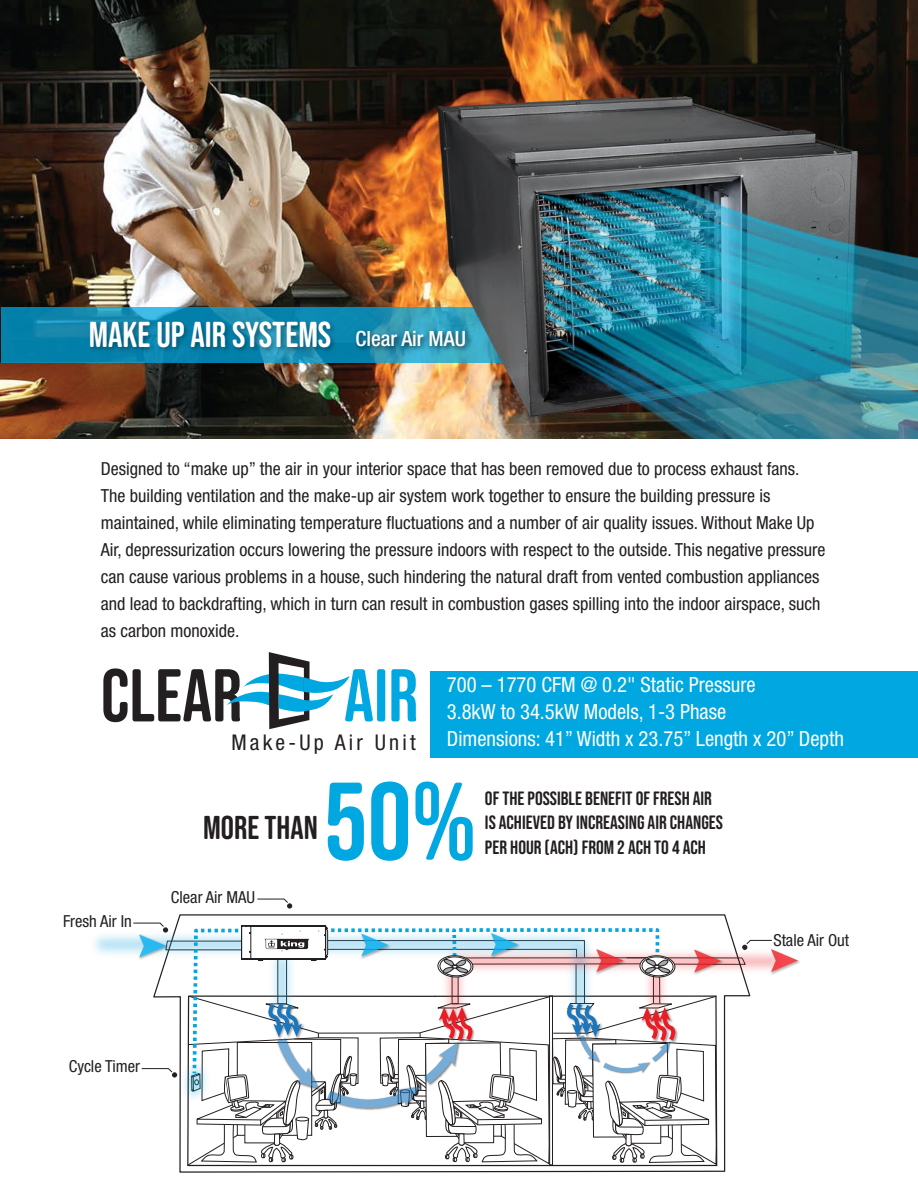
<style>
.page{position:relative;width:918px;height:1188px;background:#fff}
.page>*{position:absolute;margin:0;border:0;box-sizing:border-box;transform-origin:0 0}
.t1{font:110.1px "Bebas Neue Semi Rounded";color:#00a7e0}
.t2{font:74.7px "Bebas Neue Semi Rounded";color:#231f20}
.t3{font:74.7px "Bebas Neue Semi Rounded";color:#00a7e0}
.t4{font:36px "Bebas Neue Semi Rounded";color:#fff}
.t5{font:33px "Bebas Neue Semi Rounded";color:#231f20}
.t6{font:condensed 21.75px "Helvetica Neue LT Std";letter-spacing:.15em;color:#231f20}
.t7{font:condensed 21px/27px "Helvetica Neue LT Std";color:#fff}
.t8{font:500 condensed 21px "Helvetica Neue LT Std";color:#fff}
.t9{font:19.2px/24.8px "Bebas Neue Semi Rounded";color:#231f20}
.t10{font:condensed 18px/27px "Helvetica Neue LT Std";color:#231f20}
.t11{font:condensed 16.65px "Helvetica Neue LT Std";color:#231f20}
</style>
<div class="page">
<img style="left:0;top:0;width:918px;height:439px">
<svg style="left:227px;top:652px;width:123px;height:77px"></svg>
<svg style="left:1px;top:307px;width:407px;height:56px;background:#0e87ae"></svg>
<img style="left:84px;top:312px;width:262px;height:95px">
<div style="left:431px;top:671px;width:487px;height:87px;background:#00a7e0"></div>
<img style="left:94px;top:905px;width:543px;height:50px">
<svg style="left:257px;top:898px;width:35px;height:10px"></svg>
<svg style="left:133px;top:922px;width:665px;height:251px"></svg>
<img style="left:408px;top:80px;width:510px;height:358px">
<img style="left:315px;top:324px;width:196px;height:99px">
<h3 class="t4" style="left:89px;top:315px;width:244px">MAKE UP AIR SYSTEMS</h3>
<p class="t8" style="left:356px;top:326px;width:112px">Clear Air MAU</p>
<p class="t10" style="left:101px;top:456px;width:726px">Designed to “make up” the air in your interior space that has been removed due to process exhaust fans.<br>The building ventilation and the make-up air system work together to ensure the building pressure is maintained, while eliminating temperature fluctuations and a number of air quality issues. Without Make Up Air, depressurization occurs lowering the pressure indoors with respect to the outside. This negative pressure can cause various problems in a house, such hindering the natural draft from vented combustion appliances and lead to backdrafting, which in turn can result in combustion gases spilling into the indoor airspace, such as carbon monoxide.</p>
<p class="t7" style="left:447px;top:671px;width:399px">700 – 1770 CFM @ 0.2" Static Pressure<br>3.8kW to 34.5kW Models, 1-3 Phase<br>Dimensions: 41” Width x 23.75” Length x 20” Depth</p>
<h2 class="t2" style="left:101px;top:653px;width:143px">CLEAR</h2>
<h2 class="t3" style="left:344px;top:653px;width:76px">AIR</h2>
<p class="t6" style="left:231px;top:729px;width:186px">Make-Up Air Unit</p>
<p class="t11" style="left:63px;top:912px;width:70px">Fresh Air In</p>
<h3 class="t5" style="left:203px;top:809px;width:116px">MORE THAN</h3>
<h1 class="t1" style="left:324px;top:759px;width:154px">50%</h1>
<p class="t9" style="left:485px;top:785px;width:240px">OF THE POSSIBLE BENEFIT OF FRESH AIR<br>IS ACHIEVED BY INCREASING AIR CHANGES<br>PER HOUR (ACH) FROM 2 ACH TO 4 ACH</p>
<p class="t11" style="left:171px;top:888px;width:86px">Clear Air MAU</p>
<p class="t11" style="left:69px;top:1057px;width:73px">Cycle Timer</p>
<p class="t11" style="left:773px;top:930px;width:77px">Stale Air Out</p>
</div>
